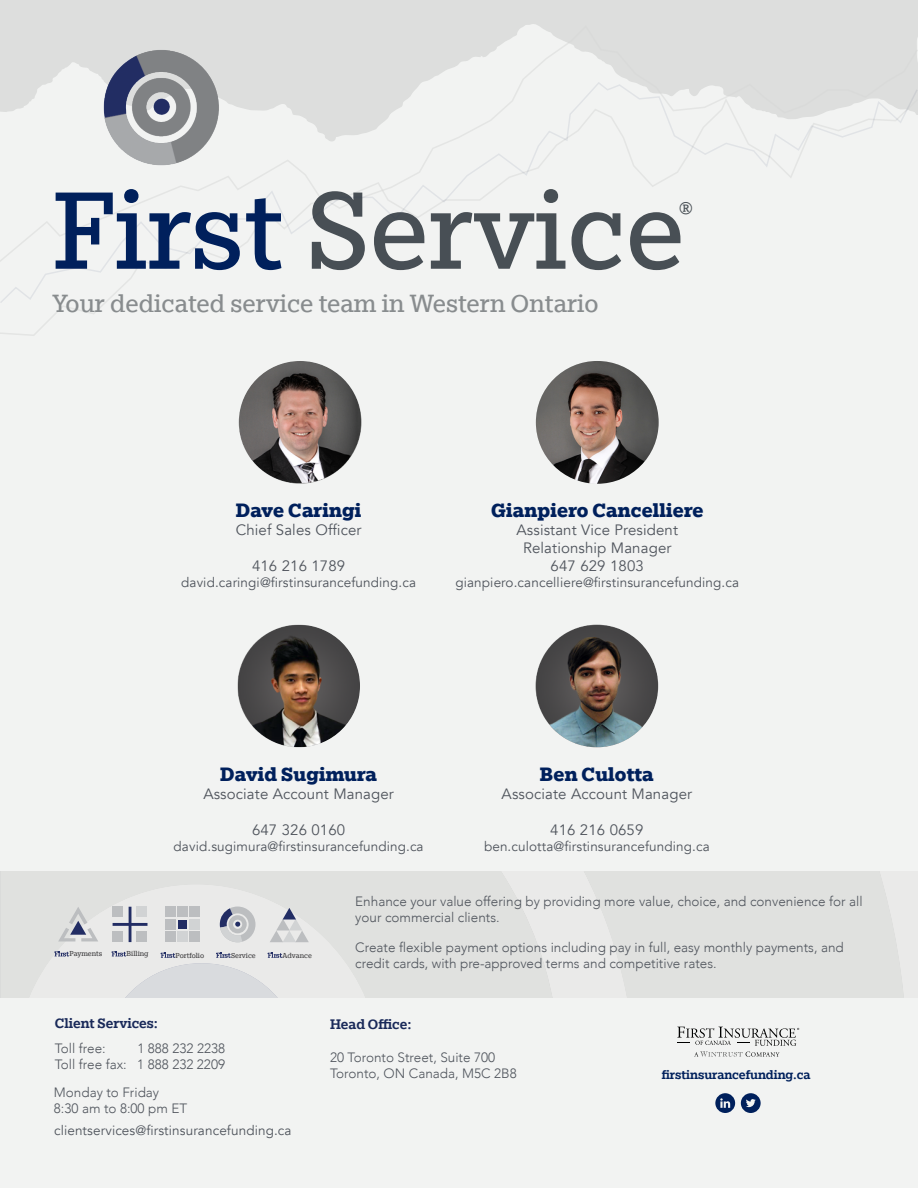
<style>
.page{position:relative;width:918px;height:1188px;background:#f2f3f2}
.page>*{position:absolute;margin:0;border:0;box-sizing:border-box;transform-origin:0 0}
.t1{font:120px "Egyptian Slate Std";color:#484f55}
.t2{font:27px "Egyptian Slate Std";color:#888c8e}
.t3{font:700 21px "Egyptian Slate Std";letter-spacing:.01em;color:#00205c}
.t4{font:21px "Egyptian Slate Std";color:#484f55}
.t5{font:15px/18px "Avenir";letter-spacing:.01em;color:#4f545c;text-align:center}
.t6{font:500 15px "Egyptian Slate Std";color:#192959}
.t7{font:300 13.5px/16.2px "Avenir";color:#4f545c}
.t8{font:13.5px "Avenir";letter-spacing:.01em;color:#4f545c}
.t9{font:500 13.5px "Egyptian Slate Std";color:#00205c}
.t10{font:7.8px "Egyptian Slate Std";color:#414042}
.s1{color:#00205c}
</style>
<div class="page">
<img style="left:237px;top:625px;width:123px;height:122px;border-radius:61px">
<img style="left:535px;top:625px;width:123px;height:122px;border-radius:61px">
<div style="left:0;top:0;width:918px;height:24px;background:#dddedd"></div>
<svg style="left:583px;top:871px;width:321px;height:127px;background:#e1e1e0"></svg>
<svg style="left:0;top:871px;width:553px;height:127px;fill:#e0e1df"></svg>
<svg style="left:0;top:24px;width:918px;height:57px;background:#dfe0df"></svg>
<img style="left:95px;top:40px;width:144px;height:41px">
<svg style="left:0;top:81px;width:918px;height:224px"></svg>
<svg style="left:715px;top:1093px;width:20px;height:20px"></svg>
<svg style="left:741px;top:1093px;width:20px;height:20px"></svg>
<svg style="left:58px;top:907px;width:40px;height:34px"></svg>
<svg style="left:54px;top:951px;width:15px;height:6px"></svg>
<svg style="left:113px;top:907px;width:35px;height:35px"></svg>
<div style="left:165px;top:907px;width:10px;height:10px;background:#bcbec0"></div>
<div style="left:165px;top:919px;width:10px;height:11px;background:#bcbec0"></div>
<div style="left:165px;top:932px;width:10px;height:10px;background:#bcbec0"></div>
<div style="left:177px;top:907px;width:11px;height:10px;background:#bcbec0"></div>
<div style="left:178px;top:920px;width:8px;height:9px;background:#222d64"></div>
<div style="left:177px;top:932px;width:11px;height:10px;background:#d1d3d4"></div>
<div style="left:189px;top:907px;width:11px;height:10px;background:#bcbec0"></div>
<div style="left:189px;top:919px;width:11px;height:11px;background:#d1d3d4"></div>
<div style="left:189px;top:932px;width:11px;height:10px;background:#bcbec0"></div>
<svg style="left:220px;top:907px;width:35px;height:35px"></svg>
<svg style="left:270px;top:908px;width:39px;height:34px"></svg>
<svg style="left:102px;top:951px;width:200px;height:47px"></svg>
<svg style="left:677px;top:1027px;width:122px;height:30px"></svg>
<img style="left:536px;top:361px;width:123px;height:123px;border-radius:61px">
<img style="left:239px;top:361px;width:123px;height:123px;border-radius:61px">
<h1 class="t1" style="left:53px;top:168px;width:634px"><span class="s1">First</span> Service</h1>
<h2 class="t2" style="left:52px;top:289px;width:548px">Your dedicated service team in Western Ontario</h2>
<h3 class="t4" style="left:679px;top:200px;width:15px">®</h3>
<h3 class="t3" style="left:236px;top:499px;width:127px">Dave Caringi</h3>
<p class="t5" style="left:236px;top:521px;width:127px">Chief Sales Officer</p>
<p class="t5" style="left:252px;top:557px;width:95px">416 216 1789</p>
<p class="t8" style="left:181px;top:574px;width:236px">david.caringi@firstinsurancefunding.ca</p>
<h3 class="t3" style="left:491px;top:499px;width:214px">Gianpiero Cancelliere</h3>
<p class="t5" style="left:517px;top:521px;width:163px">Assistant Vice President<br>Relationship Manager<br>647 629 1803</p>
<p class="t8" style="left:455px;top:574px;width:285px">gianpiero.cancelliere@firstinsurancefunding.ca</p>
<h3 class="t3" style="left:220px;top:762px;width:158px">David Sugimura</h3>
<p class="t5" style="left:203px;top:785px;width:192px">Associate Account Manager</p>
<p class="t5" style="left:252px;top:821px;width:95px">647 326 0160</p>
<p class="t8" style="left:174px;top:838px;width:252px">david.sugimura@firstinsurancefunding.ca</p>
<h3 class="t3" style="left:540px;top:762px;width:115px">Ben Culotta</h3>
<p class="t5" style="left:502px;top:785px;width:192px">Associate Account Manager</p>
<p class="t5" style="left:550px;top:821px;width:95px">416 216 0659</p>
<p class="t8" style="left:484px;top:838px;width:227px">ben.culotta@firstinsurancefunding.ca</p>
<p class="t10" style="left:69px;top:950px;width:35px">Payments</p>
<p class="t10" style="left:127px;top:950px;width:24px">Billing</p>
<p class="t10" style="left:176px;top:951px;width:30px">Portfolio</p>
<p class="t10" style="left:231px;top:951px;width:26px">Service</p>
<p class="t10" style="left:283px;top:951px;width:31px">Advance</p>
<p class="t7" style="left:355px;top:893px;width:509px">Enhance your value offering by providing more value, choice, and convenience for all your commercial clients.</p>
<p class="t7" style="left:355px;top:939px;width:490px">Create flexible payment options including pay in full, easy monthly payments, and credit cards, with pre-approved terms and competitive rates.</p>
<p class="t6" style="left:55px;top:1015px;width:105px">Client Services:</p>
<p class="t7" style="left:55px;top:1041px;width:53px">Toll free:</p>
<p class="t7" style="left:55px;top:1041px;width:172px;text-align:right">1 888 232 2238<br>Toll free fax: 1 888 232 2209</p>
<p class="t7" style="left:54px;top:1084px;width:135px">Monday to Friday<br>8:30 am to 8:00 pm ET</p>
<p class="t8" style="left:54px;top:1122px;width:239px">clientservices@firstinsurancefunding.ca</p>
<p class="t6" style="left:330px;top:1016px;width:83px">Head Office:</p>
<p class="t7" style="left:330px;top:1049px;width:188px">20 Toronto Street, Suite 700<br>Toronto, ON Canada, M5C 2B8</p>
<p class="t9" style="left:662px;top:1068px;width:150px">firstinsurancefunding.ca</p>
</div>
